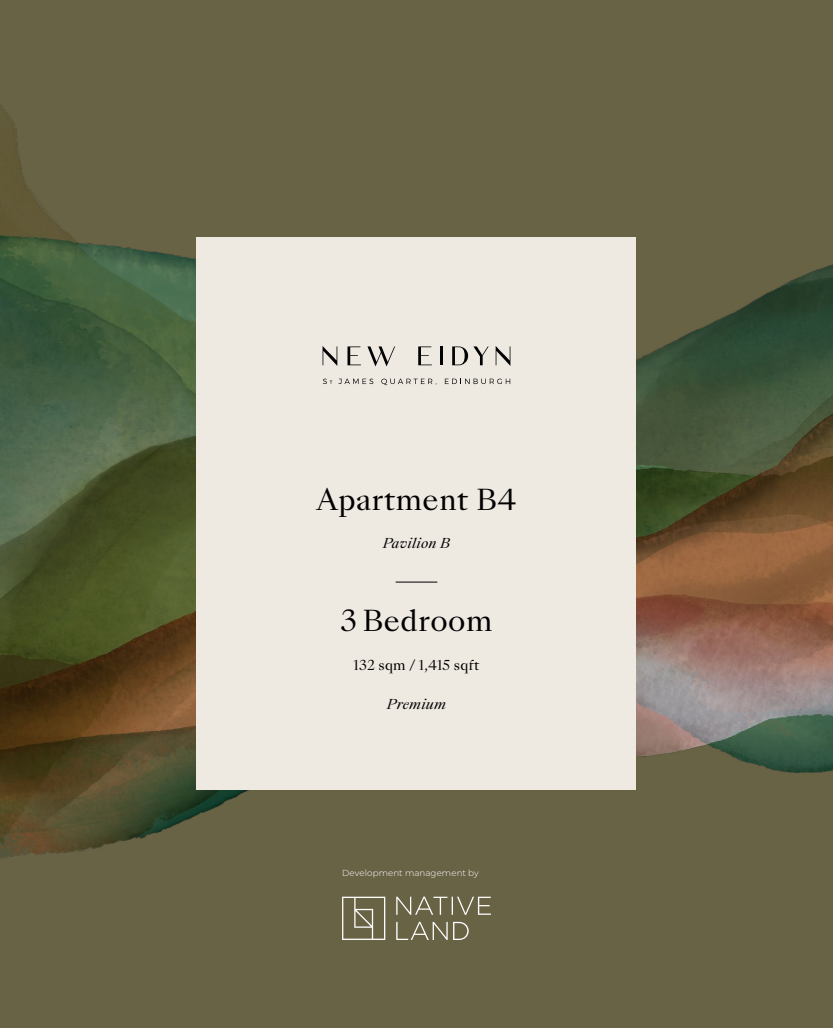
<style>
.page{position:relative;width:833px;height:1028px;background:#696346}
.page>*{position:absolute;margin:0;border:0;box-sizing:border-box;transform-origin:0 0}
.t1{font:28px "Sang Bleu Kingdom";letter-spacing:.02em;color:#000}
.t2{font:italic 13.25px "Sang Bleu Kingdom";letter-spacing:.02em;color:#000}
.t3{font:13.25px "Sang Bleu Kingdom";letter-spacing:.02em;color:#000}
.t4{font:300 8.75px "Montserrat";letter-spacing:.01em;color:#fff}
</style>
<div class="page">
<img style="left:0;top:104px;width:833px;height:754px">
<div style="left:197px;top:237px;width:439px;height:553px;background:#eee9e1"></div>
<svg style="left:322px;top:346px;width:15px;height:20px"></svg>
<svg style="left:347px;top:346px;width:14px;height:19px"></svg>
<svg style="left:367px;top:346px;width:28px;height:20px"></svg>
<svg style="left:418px;top:346px;width:14px;height:19px"></svg>
<svg style="left:440px;top:346px;width:2px;height:19px"></svg>
<svg style="left:452px;top:346px;width:36px;height:19px"></svg>
<svg style="left:495px;top:346px;width:15px;height:20px"></svg>
<svg style="left:323px;top:378px;width:9px;height:6px"></svg>
<svg style="left:338px;top:378px;width:35px;height:6px"></svg>
<svg style="left:381px;top:378px;width:56px;height:7px"></svg>
<svg style="left:445px;top:378px;width:65px;height:6px"></svg>
<svg style="left:342px;top:896px;width:149px;height:44px"></svg>
<hr style="left:396px;top:582px;width:41px;height:1px;background:#000">
<h1 class="t1" style="left:316px;top:480px;width:201px">Apartment B4</h1>
<h2 class="t2" style="left:383px;top:534px;width:69px">Pavilion B</h2>
<h1 class="t1" style="left:340px;top:601px;width:153px">3 Bedroom</h1>
<h2 class="t3" style="left:354px;top:656px;width:127px">132 sqm / 1,415 sqft</h2>
<h2 class="t2" style="left:387px;top:694px;width:61px">Premium</h2>
<p class="t4" style="left:342px;top:867px;width:138px">Development management by</p>
</div>
